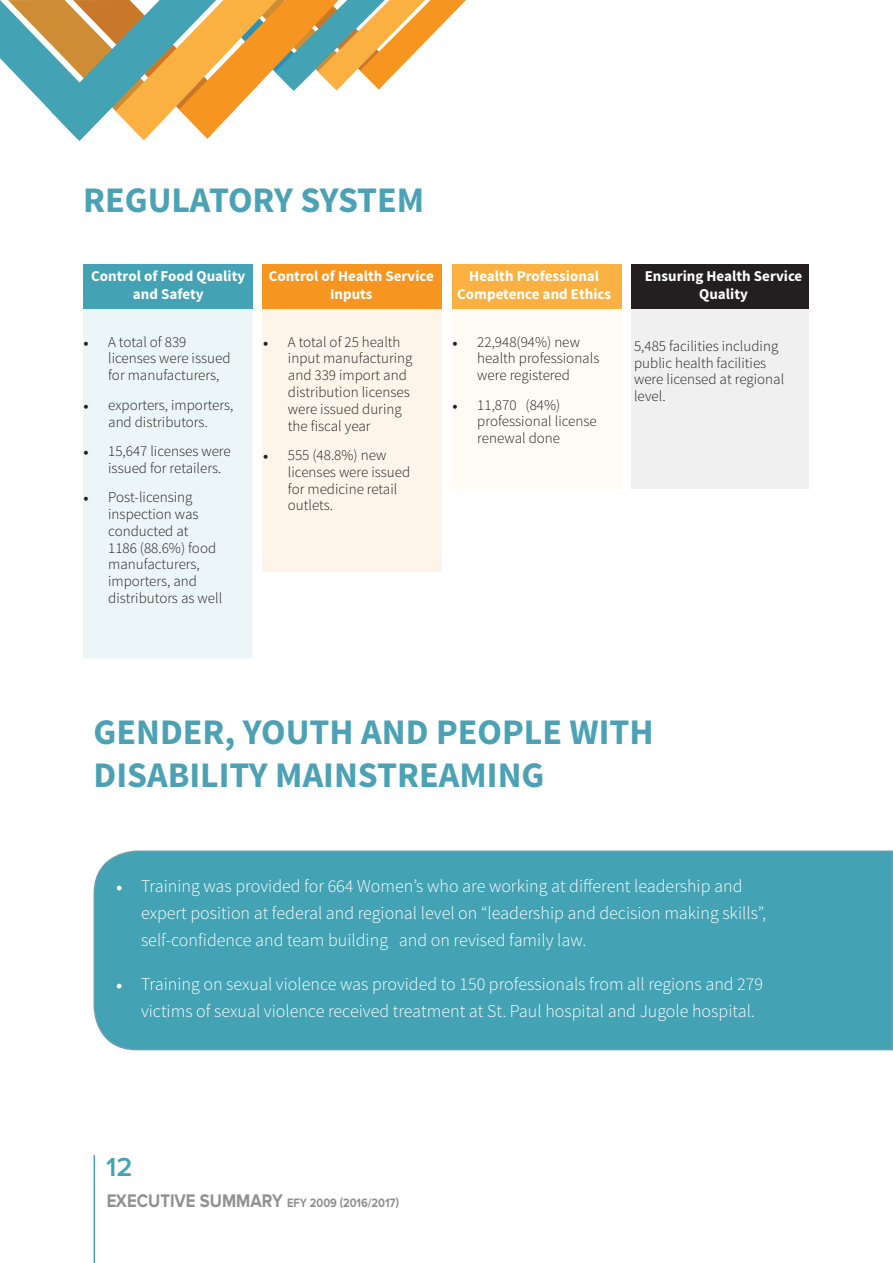
<style>
.page{position:relative;width:893px;height:1263px;background:#fff}
.page>*{position:absolute;margin:0;border:0;box-sizing:border-box;transform-origin:0 0}
.t1{font:700 36px/43.2px "Source Sans Pro";color:#4ca2b4}
.t2{font:600 27px "Proxima Nova A";color:#43a2b3}
.t3{font:300 18px/27px "Source Sans Pro";color:#fff}
.t4{font:300 15px/16.8px "Source Sans Pro";color:#231f20}
.t5{font:700 15px/18px "Source Sans Pro";color:#fff;text-align:center}
.t6{font:700 12.6px "Proxima Nova A";color:#231f20;scale:.88 1}
.s1{font-family:"Minion Pro";font-weight:400}
.s2{font-size:18.9px}
</style>
<div class="page">
<hr style="left:94px;top:1155px;width:1px;height:108px;background:#43a2b3">
<svg style="left:0;top:0;width:466px;height:141px"></svg>
<div style="left:263px;top:309px;width:179px;height:262px;background:#fef4e9"></div>
<div style="left:452px;top:309px;width:169px;height:179px;background:#fefaf4"></div>
<div style="left:631px;top:309px;width:177px;height:179px;background:#f0f0f0"></div>
<div style="left:83px;top:264px;width:170px;height:395px;background:#ecf5f7"></div>
<div style="left:84px;top:264px;width:169px;height:45px;background:#43a2b3"></div>
<div style="left:263px;top:264px;width:179px;height:45px;background:#f79521"></div>
<div style="left:452px;top:264px;width:169px;height:45px;background:#fbb142"></div>
<div style="left:631px;top:264px;width:177px;height:45px;background:#231f20"></div>
<div style="left:93px;top:850px;width:800px;height:201px;background:#43a2b3"></div>
<h1 class="t1" style="left:83px;top:180px;width:343px">REGULATORY SYSTEM</h1>
<p class="t5" style="left:91px;top:267px;width:156px">Control of Food Quality and Safety</p>
<p class="t5" style="left:269px;top:267px;width:167px">Control of Health Service<br>Inputs</p>
<p class="t5" style="left:457px;top:267px;width:155px">Health Professional<br>Competence and Ethics</p>
<p class="t5" style="left:645px;top:267px;width:159px">Ensuring Health Service<br>Quality</p>
<p class="t4" style="left:108px;top:333px;width:124px;text-indent:-25px"><span class="s1">•</span> A total of 839 licenses were issued for manufacturers,</p>
<p class="t4" style="left:83px;top:396px;width:152px;text-align:center"><span class="s1">•</span> exporters, importers, and distributors.</p>
<p class="t4" style="left:108px;top:443px;width:124px;text-indent:-25px"><span class="s1">•</span> 15,647 licenses were issued for retailers.</p>
<p class="t4" style="left:108px;top:489px;width:116px;text-indent:-25px"><span class="s1">•</span> Post-licensing inspection was conducted at<br>1186 (88.6%) food manufacturers, importers, and distributors as well</p>
<p class="t4" style="left:477px;top:333px;width:124px;text-indent:-25px"><span class="s1">•</span> 22,948(94%) new health professionals were registered</p>
<p class="t4" style="left:477px;top:396px;width:121px;text-indent:-25px"><span class="s1">•</span> 11,870 (84%) professional license renewal done</p>
<p class="t4" style="left:288px;top:333px;width:126px;text-indent:-25px"><span class="s1">•</span> A total of 25 health input manufacturing and 339 import and distribution licenses were issued during the fiscal year</p>
<p class="t4" style="left:288px;top:447px;width:124px;text-indent:-25px"><span class="s1">•</span> 555 (48.8%) new licenses were issued for medicine retail outlets.</p>
<p class="t4" style="left:634px;top:338px;width:152px">5,485 facilities including public health facilities were licensed at regional level.</p>
<h1 class="t1" style="left:94px;top:711px;width:562px">GENDER, YOUTH AND PEOPLE WITH<br>DISABILITY MAINSTREAMING</h1>
<p class="t3" style="left:141px;top:873px;width:627px;text-indent:-25px"><span class="s1">•</span> Training was provided for 664 Women’s who are working at different leadership and expert position at federal and regional level on “leadership and decision making skills”, self-confidence and team building and on revised family law.</p>
<p class="t3" style="left:141px;top:971px;width:624px;text-indent:-25px"><span class="s1">•</span> Training on sexual violence was provided to 150 professionals from all regions and 279 victims of sexual violence received treatment at St. Paul hospital and Jugole hospital.</p>
<h2 class="t2" style="left:106px;top:1152px;width:28px">12</h2>
<p class="t6" style="left:106px;top:1196px;width:334px"><span class="s2">EXECUTIVE SUMMARY</span> EFY 2009 (2016/2017)</p>
</div>
